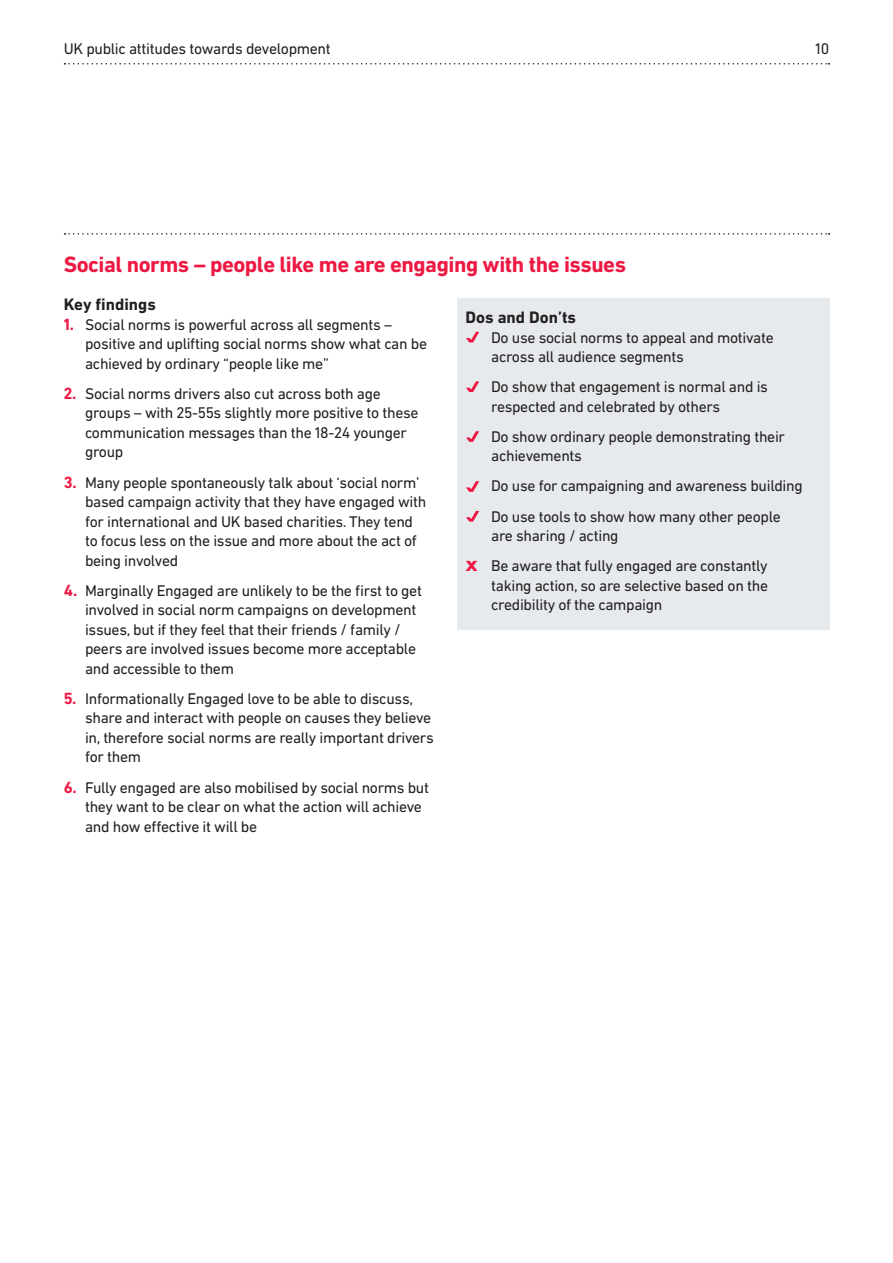
<style>
.page{position:relative;width:893px;height:1263px;background:#fff}
.page>*{position:absolute;margin:0;border:0;box-sizing:border-box;transform-origin:0 0}
.t1{font:700 22.5px "DIN Next LT Pro";letter-spacing:-.02em;color:#ed1943}
.t2{font:700 16.8px "DIN Next LT Pro";color:#231f20}
.t3{font:15.75px/19.5px "DIN Next LT Pro";letter-spacing:-.02em;color:#231f20}
.s1{font-weight:700;font-size:16.5px;color:#ed1943}
.s2{font-weight:700;font-size:21px;color:#ed1943}
</style>
<div class="page">
<svg style="left:65px;top:233px;width:764px;height:2px"></svg>
<svg style="left:65px;top:63px;width:764px;height:2px"></svg>
<div style="left:457px;top:298px;width:372px;height:331px;background:#e7eaed"></div>
<svg style="left:466px;top:332px;width:13px;height:10px"></svg>
<svg style="left:466px;top:381px;width:13px;height:11px"></svg>
<svg style="left:466px;top:431px;width:13px;height:11px"></svg>
<svg style="left:466px;top:511px;width:13px;height:11px"></svg>
<svg style="left:466px;top:481px;width:13px;height:11px"></svg>
<p class="t3" style="left:64px;top:39px;width:268px">UK public attitudes towards development</p>
<p class="t3" style="left:815px;top:39px;width:15px">10</p>
<h1 class="t1" style="left:64px;top:251px;width:564px">Social norms – people like me are engaging with the issues</h1>
<p class="t2" style="left:64px;top:295px;width:94px">Key findings</p>
<p class="t3" style="left:85px;top:315px;width:343px;text-indent:-21px"><span class="s1">1.</span> Social norms is powerful across all segments – positive and uplifting social norms show what can be achieved by ordinary “people like me”</p>
<p class="t3" style="left:85px;top:384px;width:335px;text-indent:-21px"><span class="s1">2.</span> Social norms drivers also cut across both age groups – with 25-55s slightly more positive to these communication messages than the 18-24 younger group</p>
<p class="t3" style="left:85px;top:472px;width:343px;text-indent:-21px"><span class="s1">3.</span> Many people spontaneously talk about ‘social norm’ based campaign activity that they have engaged with for international and UK based charities. They tend to focus less on the issue and more about the act of being involved</p>
<p class="t3" style="left:85px;top:580px;width:338px;text-indent:-21px"><span class="s1">4.</span> Marginally Engaged are unlikely to be the first to get involved in social norm campaigns on development issues, but if they feel that their friends / family / peers are involved issues become more acceptable and accessible to them</p>
<p class="t3" style="left:85px;top:689px;width:350px;text-indent:-21px"><span class="s1">5.</span> Informationally Engaged love to be able to discuss, share and interact with people on causes they believe in, therefore social norms are really important drivers for them</p>
<p class="t3" style="left:85px;top:777px;width:345px;text-indent:-21px"><span class="s1">6.</span> Fully engaged are also mobilised by social norms but they want to be clear on what the action will achieve and how effective it will be</p>
<p class="t2" style="left:466px;top:308px;width:112px">Dos and Don’ts</p>
<p class="t3" style="left:491px;top:327px;width:284px">Do use social norms to appeal and motivate across all audience segments</p>
<p class="t3" style="left:491px;top:377px;width:278px">Do show that engagement is normal and is respected and celebrated by others</p>
<p class="t3" style="left:491px;top:427px;width:295px">Do show ordinary people demonstrating their achievements</p>
<p class="t3" style="left:491px;top:471px;width:313px;line-height:30.2px">Do use for campaigning and awareness building<br>Do use tools to show how many other people</p>
<p class="t3" style="left:466px;top:520px;width:304px;line-height:30.2px;text-indent:26px">are sharing / acting<br><span class="s2">x</span> Be aware that fully engaged are constantly</p>
<p class="t3" style="left:491px;top:575px;width:278px">taking action, so are selective based on the credibility of the campaign</p>
</div>
